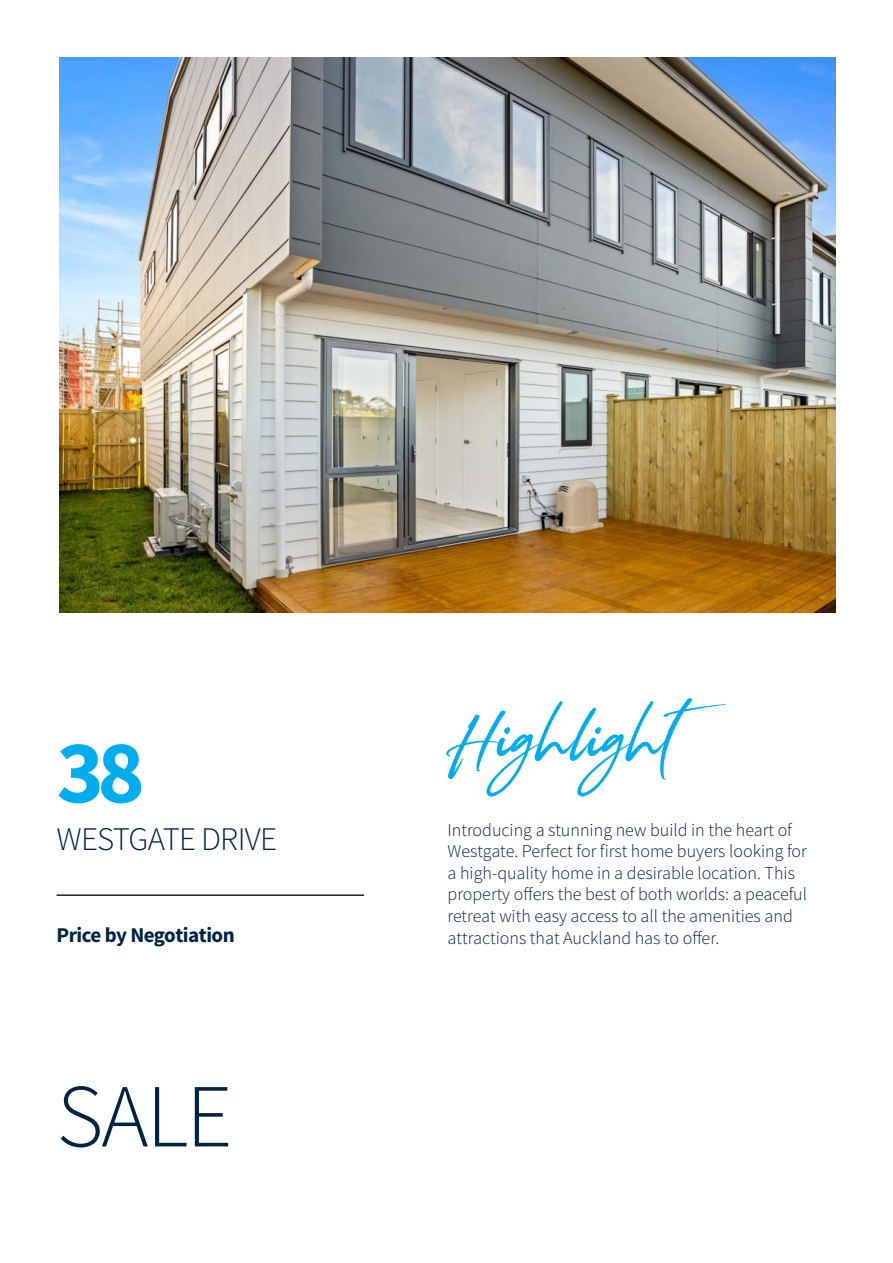
<style>
.page{position:relative;width:893px;height:1263px;background:#fff}
.page>*{position:absolute;margin:0;border:0;box-sizing:border-box;transform-origin:0 0}
.t1{font:300 90px "Source Sans Pro";color:#002344}
.t2{font:700 90px "Source Sans Pro";color:#00aeef}
.t3{font:72px "Harcourts Script";color:#00aeef}
.t4{font:300 32.85px "Source Sans Pro";letter-spacing:-.025em;color:#002344}
.t5{font:700 21px "Source Sans Pro";letter-spacing:-.025em;color:#002344}
.t6{font:300 18px/21.6px "Source Sans Pro";color:#002344}
</style>
<div class="page">
<img style="left:60px;top:57px;width:776px;height:555px">
<hr style="left:57px;top:894px;width:307px;height:2px;background:#241f1f">
<h1 class="t2" style="left:57px;top:715px;width:90px">38</h1>
<h3 class="t4" style="left:57px;top:819px;width:222px">WESTGATE DRIVE</h3>
<p class="t5" style="left:57px;top:921px;width:180px">Price by Negotiation</p>
<h1 class="t1" style="left:57px;top:1062px;width:177px">SALE</h1>
<h2 class="t3" style="left:448px;top:693px;width:286px">Highlight</h2>
<p class="t6" style="left:448px;top:819px;width:361px">Introducing a stunning new build in the heart of Westgate. Perfect for first home buyers looking for a high-quality home in a desirable location. This property offers the best of both worlds: a peaceful retreat with easy access to all the amenities and attractions that Auckland has to offer.</p>
</div>
